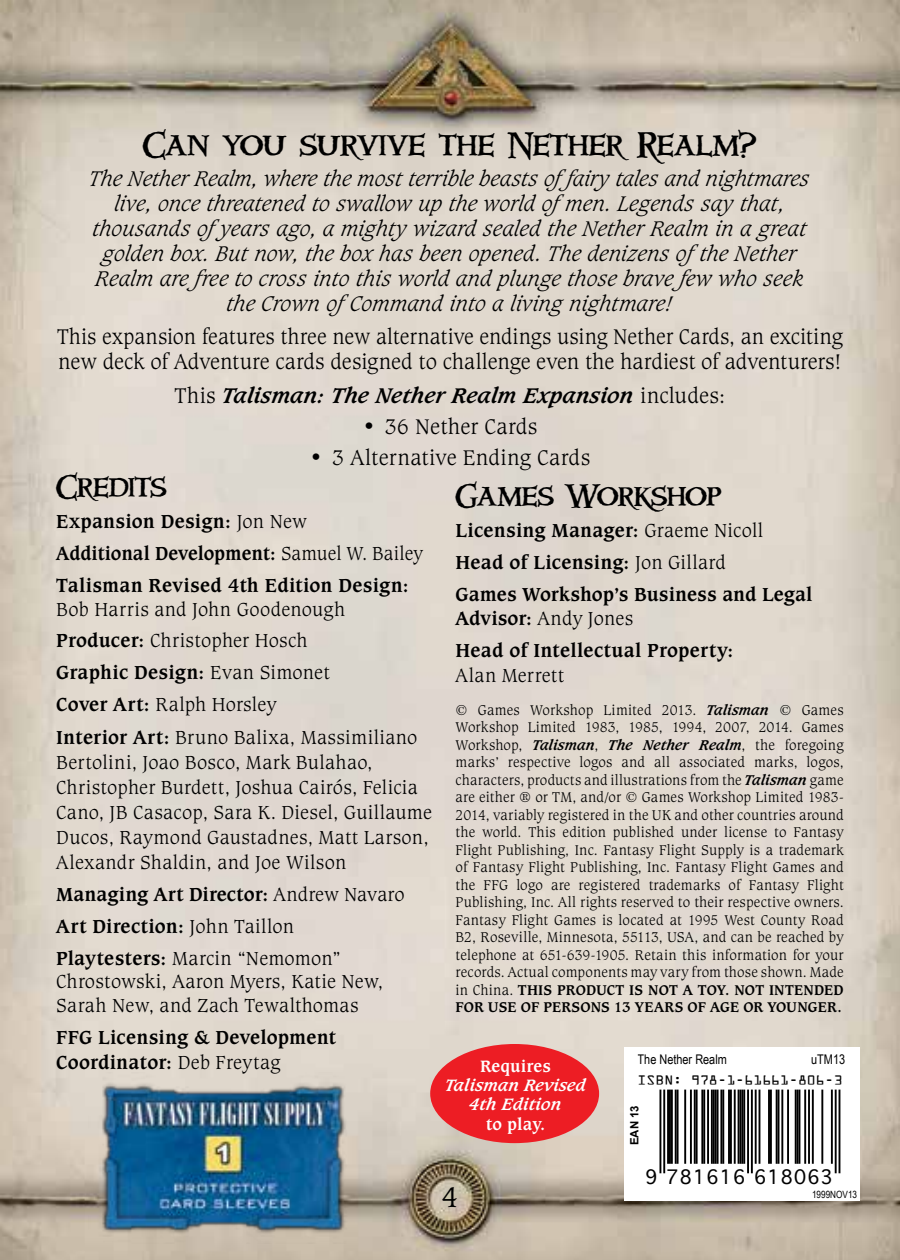
<style>
.page{position:relative;width:900px;height:1260px;background:#fff}
.page>*{position:absolute;margin:0;border:0;box-sizing:border-box;transform-origin:0 0}
.t1{font:32.5px "Windlass";letter-spacing:-.02em;color:#000}
.t2{font:30px "Windlass";letter-spacing:-.015em;color:#000}
.t3{font:30px "Caxton BT";color:#000}
.t4{font:italic 300 22.5px/25px "Caxton BT";letter-spacing:-.005em;color:#000;text-align:center}
.t5{font:300 22.5px/25px "Caxton BT";color:#000}
.t6{font:italic 700 22.5px "Caxton BT";color:#000}
.t7{font:300 20px/32.2px "Caxton BT";letter-spacing:.01em;color:#000}
.t8{font:700 20px/31.8px "Caxton BT";letter-spacing:.005em;color:#000}
.t9{font:19px "Geneva";letter-spacing:.035em;color:#000}
.t10{font:italic 700 17.5px/19.5px "Caxton BT";color:#fff;text-align:center}
.t11{font:700 17.5px "Caxton BT";color:#fff}
.t12{font:300 15px/17.5px "Caxton BT";letter-spacing:.01em;color:#000;text-align:justify}
.t13{font:13.25px "Arial Narrow";color:#000}
.t14{font:12.5px "OCRA Std";color:#000}
.t15{font:700 11.5px "Arial";color:#000}
.t16{font:10px "Arial Narrow";color:#000}
.s1{font-weight:300;font-style:normal}
.s2{font-weight:300}
.s3{font-weight:700}
.s4{font-weight:700;font-style:italic}
</style>
<div class="page">
<img style="left:0;top:0;width:900px;height:1260px">
<div style="left:625px;top:1047px;width:235px;height:154px;background:#fff"></div>
<hr style="left:659px;top:1077px;width:2px;height:95px;background:#000">
<hr style="left:663px;top:1077px;width:2px;height:95px;background:#000">
<hr style="left:667px;top:1077px;width:2px;height:86px;background:#000">
<hr style="left:669px;top:1077px;width:2px;height:86px;background:#000">
<hr style="left:671px;top:1077px;width:2px;height:86px;background:#000">
<hr style="left:675px;top:1077px;width:2px;height:86px;background:#000">
<hr style="left:677px;top:1077px;width:2px;height:86px;background:#000">
<hr style="left:684px;top:1077px;width:2px;height:86px;background:#000">
<hr style="left:690px;top:1077px;width:2px;height:86px;background:#000">
<hr style="left:694px;top:1077px;width:2px;height:86px;background:#000">
<hr style="left:696px;top:1077px;width:2px;height:86px;background:#000">
<hr style="left:701px;top:1077px;width:2px;height:86px;background:#000">
<hr style="left:703px;top:1077px;width:2px;height:86px;background:#000">
<hr style="left:707px;top:1077px;width:2px;height:86px;background:#000">
<hr style="left:711px;top:1077px;width:2px;height:86px;background:#000">
<hr style="left:713px;top:1077px;width:2px;height:86px;background:#000">
<hr style="left:715px;top:1077px;width:2px;height:86px;background:#000">
<hr style="left:717px;top:1077px;width:2px;height:86px;background:#000">
<hr style="left:720px;top:1077px;width:2px;height:86px;background:#000">
<hr style="left:722px;top:1077px;width:2px;height:86px;background:#000">
<hr style="left:728px;top:1077px;width:2px;height:86px;background:#000">
<hr style="left:730px;top:1077px;width:2px;height:86px;background:#000">
<hr style="left:734px;top:1077px;width:2px;height:86px;background:#000">
<hr style="left:738px;top:1077px;width:1px;height:86px;background:#000">
<hr style="left:739px;top:1077px;width:2px;height:86px;background:#000">
<hr style="left:741px;top:1077px;width:2px;height:86px;background:#000">
<hr style="left:743px;top:1077px;width:2px;height:86px;background:#000">
<hr style="left:747px;top:1077px;width:2px;height:95px;background:#000">
<hr style="left:751px;top:1077px;width:2px;height:95px;background:#000">
<hr style="left:755px;top:1077px;width:2px;height:86px;background:#000">
<hr style="left:759px;top:1077px;width:1px;height:86px;background:#000">
<hr style="left:768px;top:1077px;width:2px;height:86px;background:#000">
<hr style="left:770px;top:1077px;width:2px;height:86px;background:#000">
<hr style="left:776px;top:1077px;width:2px;height:86px;background:#000">
<hr style="left:778px;top:1077px;width:1px;height:86px;background:#000">
<hr style="left:781px;top:1077px;width:2px;height:86px;background:#000">
<hr style="left:787px;top:1077px;width:2px;height:86px;background:#000">
<hr style="left:795px;top:1077px;width:2px;height:86px;background:#000">
<hr style="left:797px;top:1077px;width:2px;height:86px;background:#000">
<hr style="left:799px;top:1077px;width:1px;height:86px;background:#000">
<hr style="left:804px;top:1077px;width:2px;height:86px;background:#000">
<hr style="left:808px;top:1077px;width:2px;height:86px;background:#000">
<hr style="left:812px;top:1077px;width:2px;height:86px;background:#000">
<hr style="left:821px;top:1077px;width:2px;height:86px;background:#000">
<hr style="left:831px;top:1077px;width:2px;height:86px;background:#000">
<hr style="left:835px;top:1077px;width:2px;height:95px;background:#000">
<hr style="left:839px;top:1077px;width:1px;height:95px;background:#000">
<svg style="left:630px;top:1046px;width:224px;height:46px"></svg>
<div style="left:430px;top:1044px;width:169px;height:99px;background:#ed1d24;border-radius:50%"></div>
<img style="left:89px;top:1073px;width:269px;height:171px">
<h1 class="t1" style="left:143px;top:122px;width:616px">Can you survive the Nether Realm?</h1>
<p class="t4" style="left:90px;top:166px;width:722px">The Nether Realm, where the most terrible beasts offairy tales and nightmares live, once threatened to swallow up the world ofmen. Legends say that, thousands ofyears ago, a mighty wizard sealed the Nether Realm in a great golden box. But now, the box has been opened. The denizens ofthe Nether Realm are free to cross into this world and plunge those brave few who seek the Crown ofCommand into a living nightmare!</p>
<h3 class="t5" style="left:57px;top:324px;width:787px">This expansion features three new alternative endings using Nether Cards, an exciting new deck of Adventure cards designed to challenge even the hardiest of adventurers!</h3>
<h3 class="t6" style="left:175px;top:382px;width:552px"><span class="s1">This</span> Talisman: The Nether Realm Expansion <span class="s1">includes:</span></h3>
<h3 class="t5" style="left:362px;top:414px;width:177px">• 36 Nether Cards</h3>
<h3 class="t5" style="left:310px;top:444px;width:282px">• 3 Alternative Ending Cards</h3>
<h2 class="t2" style="left:56px;top:466px;width:112px">Credits</h2>
<h3 class="t8" style="left:56px;top:505px;width:368px">Expansion Design: <span class="s2">Jon New<br></span>Additional Development: <span class="s2">Samuel W. Bailey<br></span>Talisman Revised 4th Edition Design:</h3>
<h3 class="t7" style="left:56px;top:592px;width:363px">Bob Harris and John Goodenough<br><span class="s3">Producer:</span> Christopher Hosch<br><span class="s3">Graphic Design:</span> Evan Simonet<br><span class="s3">Cover Art:</span> Ralph Horsley<br><span class="s3">Interior Art:</span> Bruno Balixa, Massimiliano</h3>
<h3 class="t7" style="left:56px;top:750px;width:377px;line-height:25px">Bertolini, Joao Bosco, Mark Bulahao, Christopher Burdett, Joshua Cairós, Felicia Cano, JB Casacop, Sara K. Diesel, Guillaume Ducos, Raymond Gaustadnes, Matt Larson, Alexandr Shaldin, and Joe Wilson</h3>
<h3 class="t8" style="left:56px;top:878px;width:350px">Managing Art Director: <span class="s2">Andrew Navaro<br></span>Art Direction: <span class="s2">John Taillon<br></span>Playtesters: <span class="s2">Marcin “Nemomon”</span></h3>
<h3 class="t7" style="left:56px;top:969px;width:329px;line-height:23.8px">Chrostowski, Aaron Myers, Katie New,<br>Sarah New, and Zach Tewalthomas</h3>
<h3 class="t8" style="left:56px;top:1024px;width:281px;line-height:25px">FFG Licensing &amp; Development<br>Coordinator: <span class="s2">Deb Freytag</span></h3>
<h2 class="t2" style="left:456px;top:475px;width:267px">Games Workshop</h2>
<h3 class="t8" style="left:456px;top:514px;width:358px">Licensing Manager: <span class="s2">Graeme Nicoll<br></span>Head of Licensing: <span class="s2">Jon Gillard<br></span>Games Workshop’s Business and Legal</h3>
<h3 class="t8" style="left:456px;top:602px;width:280px">Advisor: <span class="s2">Andy Jones<br></span>Head of Intellectual Property:</h3>
<h3 class="t7" style="left:456px;top:658px;width:110px">Alan Merrett</h3>
<p class="t12" style="left:456px;top:701px;width:390px">© Games Workshop Limited 2013. <span class="s4">Talisman</span> © Games Workshop Limited 1983, 1985, 1994, 2007, 2014. Games Workshop, <span class="s4">Talisman</span>, <span class="s4">The Nether Realm</span>, the foregoing marks’ respective logos and all associated marks, logos, characters, products and illustrations from the <span class="s4">Talisman</span> game are either ® or TM, and/or © Games Workshop Limited 1983- 2014, variably registered in the UK and other countries around the world. This edition published under license to Fantasy Flight Publishing, Inc. Fantasy Flight Supply is a trademark of Fantasy Flight Publishing, Inc. Fantasy Flight Games and the FFG logo are registered trademarks of Fantasy Flight Publishing, Inc. All rights reserved to their respective owners.<br>Fantasy Flight Games is located at 1995 West County Road B2, Roseville, Minnesota, 55113, USA, and can be reached by telephone at 651-639-1905. Retain this information for your records. Actual components may vary from those shown. Made in China. <span class="s3">THIS PRODUCT IS NOT A TOY. NOT INTENDED FOR USE OF PERSONS 13 YEARS OF AGE OR YOUNGER.</span></p>
<p class="t11" style="left:480px;top:1055px;width:72px">Requires</p>
<p class="t10" style="left:445px;top:1075px;width:143px">Talisman Revised<br>4th Edition</p>
<p class="t11" style="left:486px;top:1113px;width:61px">to play.</p>
<h2 class="t3" style="left:442px;top:1178px;width:18px">4</h2>
<p class="t13" style="left:638px;top:1049px;width:91px">The Nether Realm</p>
<p class="t13" style="left:811px;top:1049px;width:36px">uTM13</p>
<p class="t14" style="left:638px;top:1074px;width:206px">ISBN: 978-1-61661-806-3</p>
<p class="t15" style="left:627px;top:1145px;width:41px;rotate:-90deg">EAN 13</p>
<p class="t9" style="left:645px;top:1161px;width:189px">9 781616 618063</p>
<p class="t16" style="left:812px;top:1187px;width:47px">1999NOV13</p>
</div>
